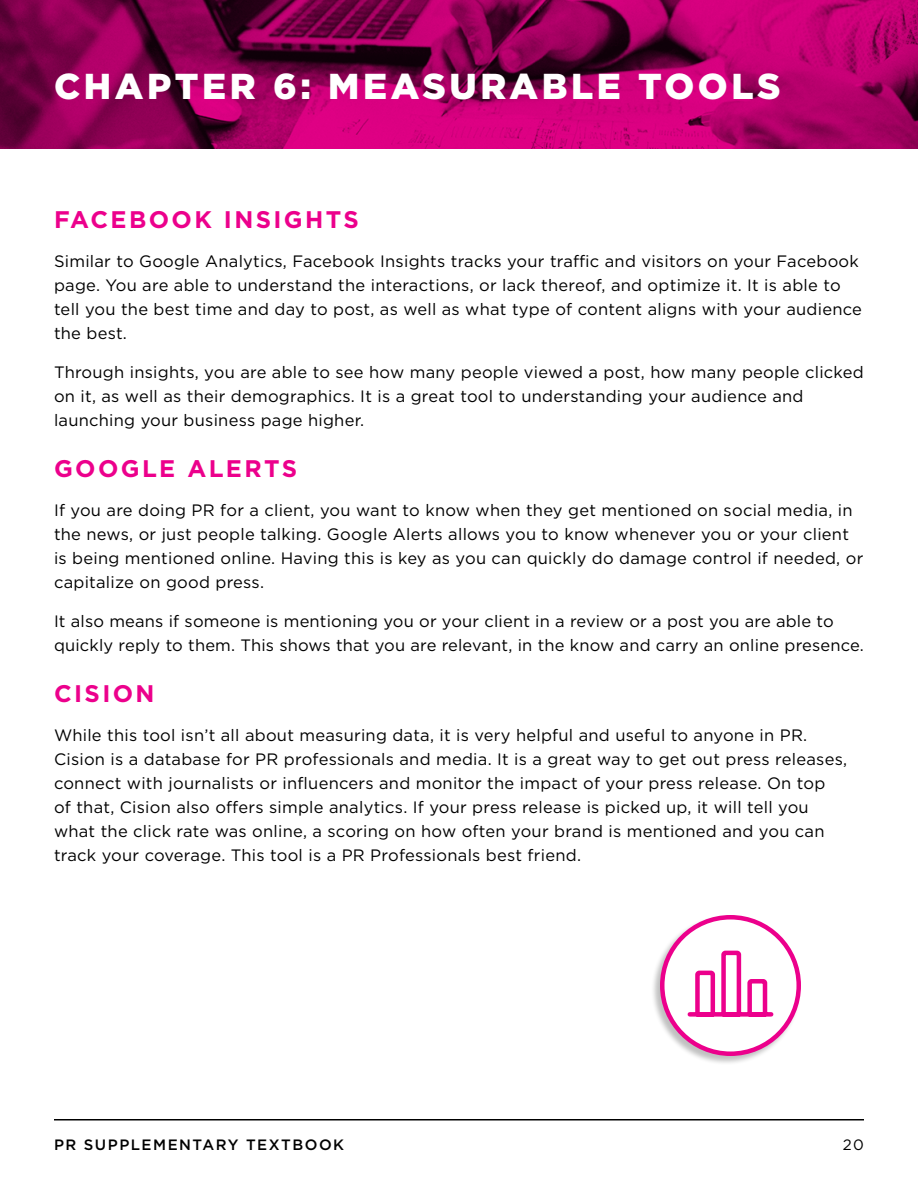
<style>
.page{position:relative;width:918px;height:1188px;background:#fff}
.page>*{position:absolute;margin:0;border:0;box-sizing:border-box;transform-origin:0 0}
.CHAPTER_TITLE__NOT_L{font:900 36px "Gotham";letter-spacing:.1em;color:#fff}
.t1{font:700 24px "Gotham";letter-spacing:.1em;color:#ec008c}
.t2{font:16.5px/24px "Gotham";letter-spacing:.015em;color:#000}
.t3{font:500 15px "Gotham";letter-spacing:.1em;color:#000}
.t4{font:15px "Gotham";color:#000}
</style>
<div class="page">
<hr style="left:54px;top:1119px;width:810px;height:1px;background:#000">
<svg style="left:0;top:0;width:918px;height:149px;background:#9a005b"></svg>
<div style="left:650px;top:914px;width:152px;height:152px;background:#000;opacity:.25"></div>
<div style="left:662px;top:917px;width:137px;height:137px;background:#fff;border-radius:50%"></div>
<div style="left:660px;top:915px;width:141px;height:141px;border:4px solid #ec008c;border-radius:50%"></div>
<svg style="left:687px;top:950px;width:87px;height:67px"></svg>
<p class="CHAPTER_TITLE__NOT_L" style="left:54px;top:61px;width:728px">CHAPTER 6: MEASURABLE TOOLS</p>
<h3 class="t1" style="left:54px;top:204px;width:306px">FACEBOOK INSIGHTS</h3>
<p class="t2" style="left:54px;top:249px;width:810px">Similar to Google Analytics, Facebook Insights tracks your traffic and visitors on your Facebook page. You are able to understand the interactions, or lack thereof, and optimize it. It is able to tell you the best time and day to post, as well as what type of content aligns with your audience the best.</p>
<p class="t2" style="left:54px;top:360px;width:811px">Through insights, you are able to see how many people viewed a post, how many people clicked on it, as well as their demographics. It is a great tool to understanding your audience and launching your business page higher.</p>
<h3 class="t1" style="left:54px;top:453px;width:245px">GOOGLE ALERTS</h3>
<p class="t2" style="left:54px;top:498px;width:811px">If you are doing PR for a client, you want to know when they get mentioned on social media, in the news, or just people talking. Google Alerts allows you to know whenever you or your client is being mentioned online. Having this is key as you can quickly do damage control if needed, or capitalize on good press.</p>
<p class="t2" style="left:54px;top:609px;width:809px">It also means if someone is mentioning you or your client in a review or a post you are able to quickly reply to them. This shows that you are relevant, in the know and carry an online presence.</p>
<h3 class="t1" style="left:54px;top:678px;width:102px">CISION</h3>
<p class="t2" style="left:54px;top:723px;width:795px">While this tool isn’t all about measuring data, it is very helpful and useful to anyone in PR.<br>Cision is a database for PR professionals and media. It is a great way to get out press releases, connect with journalists or influencers and monitor the impact of your press release. On top<br>of that, Cision also offers simple analytics. If your press release is picked up, it will tell you what the click rate was online, a scoring on how often your brand is mentioned and you can track your coverage. This tool is a PR Professionals best friend.</p>
<p class="t3" style="left:54px;top:1135px;width:292px">PR SUPPLEMENTARY TEXTBOOK</p>
<p class="t4" style="left:843px;top:1135px;width:23px">20</p>
</div>
